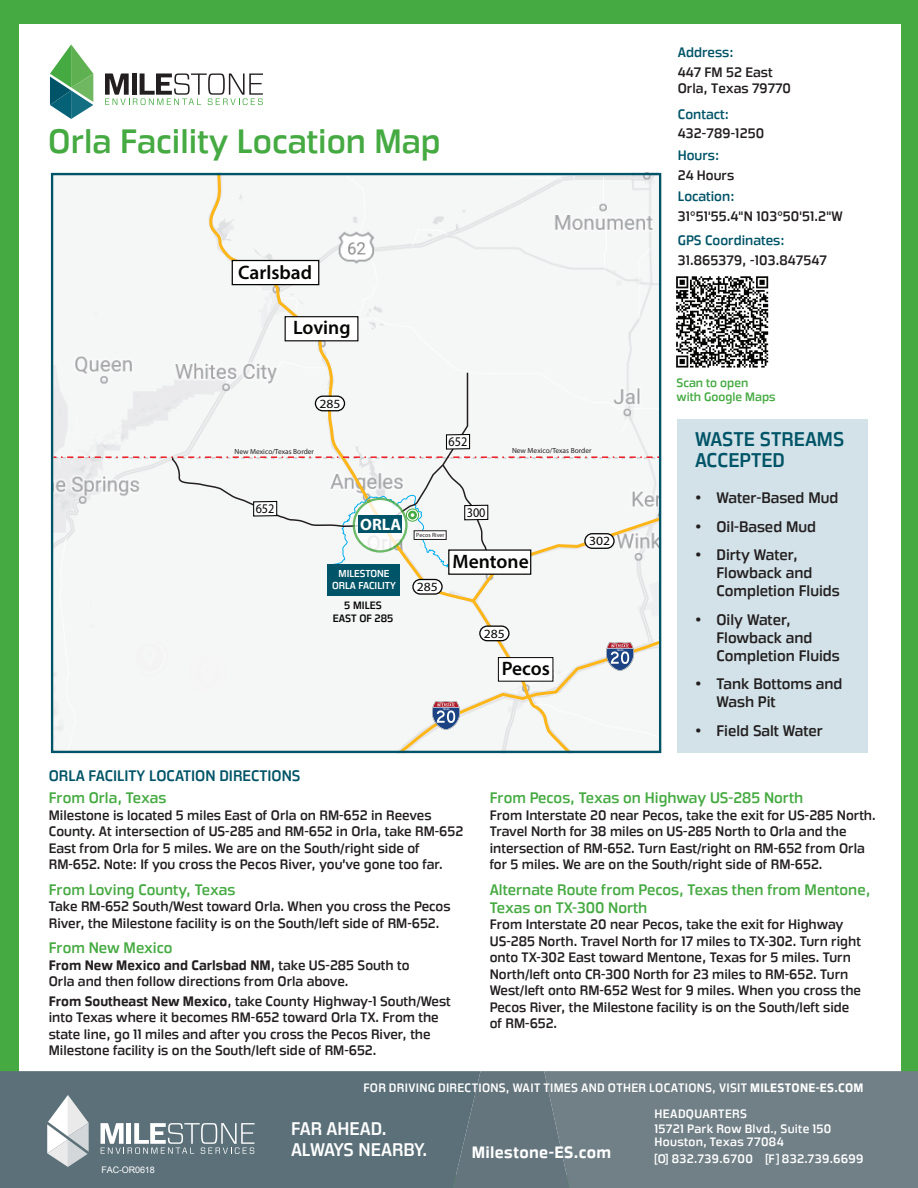
<style>
.page{position:relative;width:918px;height:1188px;background:#46aa42}
.page>*{position:absolute;margin:0;border:0;box-sizing:border-box;transform-origin:0 0}
.t1{font:33.15px "Great Escape Rg";color:#46aa42}
.t2{font:600 19.5px "Myriad Pro";color:#050504}
.t3{font:19.5px/21px "Great Escape Rg";color:#005467}
.t4{font:18px/21px "Great Escape Rg";color:#fff}
.t5{font:700 16.5px "Myriad Pro";color:#fff}
.t6{font:700 16.2px "Great Escape Rg";letter-spacing:.02em;color:#fff}
.t7{font:15px/18px "Great Escape Rg";color:#46aa42}
.t8{font:15px/28.5px "Great Escape Rg";color:#231f20}
.t9{font:15px "Great Escape Rg";color:#005467}
.t10{font:13.5px/16.5px "Great Escape Rg";color:#231f20}
.t11{font:13.5px "Great Escape Rg";color:#005467}
.t12{font:13.35px "Myriad Pro";color:#050504;scale:.92 1}
.t13{font:12.6px "Myriad Pro";color:#050504;scale:1.09 1}
.t14{font:12px/13.5px "Great Escape Rg";letter-spacing:.025em;color:#fff}
.t15{font:12px/14.4px "Great Escape Rg";color:#46aa42}
.t16{font:10.5px/12.6px "Great Escape Rg";color:#050504;text-align:center}
.t17{font:9.9px/11.9px "Great Escape Rg";color:#fff;text-align:center}
.t18{font:9px "Arial";letter-spacing:-.015em;color:#fff}
.t19{font:7.35px "Myriad Pro";color:#231f20}
.t20{font:6px "Myriad Pro";color:#231f20}
.s1{font-weight:700}
</style>
<div class="page">
<div style="left:19px;top:24px;width:881px;height:1151px;background:#fff"></div>
<img style="left:676px;top:276px;width:93px;height:92px">
<svg style="left:105px;top:73px;width:158px;height:32px"></svg>
<svg style="left:50px;top:44px;width:43px;height:75px"></svg>
<div style="left:569px;top:1071px;width:349px;height:117px;background:#718087"></div>
<svg style="left:481px;top:1071px;width:88px;height:117px;background:#66767e"></svg>
<div style="left:0;top:1071px;width:481px;height:117px;background:#5b7079"></div>
<svg style="left:101px;top:1123px;width:154px;height:31px"></svg>
<svg style="left:47px;top:1095px;width:42px;height:72px"></svg>
<div style="left:677px;top:419px;width:191px;height:334px;background:#d2e2e8"></div>
<div style="left:54px;top:176px;width:604px;height:574px;background:#f5f6f6"></div>
<div style="left:206px;top:172px;width:366px;height:582px;background:#f5f6f6"></div>
<svg style="left:396px;top:638px;width:266px;height:116px"></svg>
<div style="left:498px;top:657px;width:55px;height:25px;background:#fff;border:1px solid #050504"></div>
<div style="left:285px;top:316px;width:73px;height:25px;background:#fff;border:1px solid #050504"></div>
<div style="left:232px;top:260px;width:87px;height:25px;background:#fff;border:1px solid #050504"></div>
<img style="left:607px;top:642px;width:26px;height:29px">
<img style="left:433px;top:701px;width:26px;height:29px">
<div style="left:480px;top:626px;width:29px;height:15px;background:#fff;border-radius:7px"></div>
<div style="left:479px;top:626px;width:31px;height:15px;border:1px solid #050504;border-radius:7px"></div>
<svg style="left:171px;top:371px;width:298px;height:85px"></svg>
<svg style="left:54px;top:456px;width:608px;height:149px"></svg>
<div style="left:448px;top:549px;width:83px;height:26px;background:#fff;border:1px solid #050504"></div>
<div style="left:254px;top:501px;width:23px;height:15px;background:#fff"></div>
<div style="left:253px;top:501px;width:24px;height:16px;border:1px solid #050504"></div>
<div style="left:446px;top:434px;width:24px;height:15px;background:#fff"></div>
<div style="left:446px;top:434px;width:24px;height:16px;border:1px solid #050504"></div>
<div style="left:465px;top:505px;width:23px;height:15px;background:#fff"></div>
<div style="left:464px;top:505px;width:24px;height:15px;border:1px solid #050504"></div>
<div style="left:328px;top:564px;width:72px;height:32px;background:#005467"></div>
<svg style="left:354px;top:499px;width:52px;height:52px"></svg>
<div style="left:353px;top:498px;width:55px;height:55px;border:2px solid #46aa42;border-radius:50%"></div>
<div style="left:359px;top:515px;width:43px;height:18px;background:#005467"></div>
<div style="left:414px;top:530px;width:33px;height:10px;background:#fff;border:1px solid #231f20"></div>
<div style="left:51px;top:173px;width:610px;height:580px;border:2px solid #005467"></div>
<h1 class="t1" style="left:48px;top:121px;width:394px">Orla Facility Location Map</h1>
<h2 class="t2" style="left:238px;top:260px;width:75px">Carlsbad</h2>
<h2 class="t2" style="left:293px;top:315px;width:59px">Loving</h2>
<p class="t13" style="left:319px;top:396px;width:21px">285</p>
<p class="t12" style="left:449px;top:433px;width:22px">652</p>
<p class="t19" style="left:235px;top:447px;width:81px">New Mexico/Texas Border</p>
<p class="t19" style="left:512px;top:446px;width:81px">New Mexico/Texas Border</p>
<p class="t12" style="left:256px;top:500px;width:22px">652</p>
<p class="t5" style="left:360px;top:513px;width:42px">ORLA</p>
<p class="t17" style="left:332px;top:568px;width:65px">MILESTONE<br>ORLA FACILITY</p>
<p class="t16" style="left:333px;top:599px;width:62px">5 MILES<br>EAST OF 285</p>
<p class="t20" style="left:416px;top:531px;width:30px">Pecos River</p>
<p class="t13" style="left:417px;top:579px;width:21px">285</p>
<p class="t12" style="left:467px;top:504px;width:22px">300</p>
<h2 class="t2" style="left:453px;top:549px;width:78px">Mentone</h2>
<p class="t13" style="left:484px;top:626px;width:21px">285</p>
<h2 class="t2" style="left:502px;top:656px;width:50px">Pecos</h2>
<p class="t13" style="left:589px;top:533px;width:21px">302</p>
<p class="t11" style="left:678px;top:44px;width:57px">Address:</p>
<p class="t10" style="left:678px;top:64px;width:115px">447 FM 52 East<br>Orla, Texas 79770</p>
<p class="t11" style="left:678px;top:107px;width:53px">Contact:</p>
<p class="t10" style="left:678px;top:125px;width:88px">432-789-1250</p>
<p class="t11" style="left:678px;top:148px;width:43px">Hours:</p>
<p class="t10" style="left:678px;top:167px;width:58px">24 Hours</p>
<p class="t11" style="left:678px;top:188px;width:58px">Location:</p>
<p class="t10" style="left:678px;top:208px;width:166px">31°51'55.4"N 103°50'51.2"W</p>
<p class="t11" style="left:678px;top:232px;width:108px">GPS Coordinates:</p>
<p class="t10" style="left:678px;top:252px;width:151px">31.865379, -103.847547</p>
<p class="t15" style="left:676px;top:375px;width:100px">Scan to open with Google Maps</p>
<h2 class="t3" style="left:695px;top:428px;width:151px">WASTE STREAMS<br>ACCEPTED</h2>
<p class="t8" style="left:696px;top:484px;width:7px;text-align:justify">• • •</p>
<p class="t8" style="left:696px;top:605px;width:7px">•</p>
<p class="t8" style="left:696px;top:670px;width:7px">•</p>
<p class="t8" style="left:696px;top:716px;width:7px">•</p>
<p class="t8" style="left:716px;top:483px;width:123px">Water-Based Mud<br>Oil-Based Mud<br>Dirty Water,</p>
<p class="t8" style="left:716px;top:564px;width:125px;line-height:18px">Flowback and<br>Completion Fluids</p>
<p class="t8" style="left:716px;top:610px;width:125px;line-height:18px">Oily Water,<br>Flowback and<br>Completion Fluids</p>
<p class="t8" style="left:716px;top:675px;width:128px;line-height:18px">Tank Bottoms and<br>Wash Pit</p>
<p class="t8" style="left:716px;top:716px;width:108px">Field Salt Water</p>
<p class="t9" style="left:49px;top:766px;width:253px">ORLA FACILITY LOCATION DIRECTIONS</p>
<p class="t7" style="left:49px;top:789px;width:119px">From Orla, Texas</p>
<p class="t10" style="left:49px;top:807px;width:416px">Milestone is located 5 miles East of Orla on RM-652 in Reeves County. At intersection of US-285 and RM-652 in Orla, take RM-652<br>East from Orla for 5 miles. We are on the South/right side of RM-652. Note: If you cross the Pecos River, you’ve gone too far.</p>
<p class="t7" style="left:49px;top:880px;width:188px">From Loving County, Texas</p>
<p class="t10" style="left:49px;top:898px;width:403px">Take RM-652 South/West toward Orla. When you cross the Pecos<br>River, the Milestone facility is on the South/left side of RM-652.</p>
<p class="t7" style="left:49px;top:939px;width:125px">From New Mexico</p>
<p class="t10" style="left:49px;top:957px;width:362px"><span class="s1">From New Mexico and Carlsbad NM</span>, take US-285 South to<br>Orla and then follow directions from Orla above.</p>
<p class="t10" style="left:49px;top:993px;width:404px"><span class="s1">From Southeast New Mexico</span>, take County Highway-1 South/West into Texas where it becomes RM-652 toward Orla TX. From the state line, go 11 miles and after you cross the Pecos River, the Milestone facility is on the South/left side of RM-652.</p>
<p class="t7" style="left:490px;top:789px;width:315px">From Pecos, Texas on Highway US-285 North</p>
<p class="t10" style="left:490px;top:807px;width:387px">From Interstate 20 near Pecos, take the exit for US-285 North.<br>Travel North for 38 miles on US-285 North to Orla and the intersection of RM-652. Turn East/right on RM-652 from Orla for 5 miles. We are on the South/right side of RM-652.</p>
<p class="t7" style="left:490px;top:880px;width:382px">Alternate Route from Pecos, Texas then from Mentone,<br>Texas on TX-300 North</p>
<p class="t10" style="left:490px;top:916px;width:373px">From Interstate 20 near Pecos, take the exit for Highway US-285 North. Travel North for 17 miles to TX-302. Turn right onto TX-302 East toward Mentone, Texas for 5 miles. Turn North/left onto CR-300 North for 23 miles to RM-652. Turn West/left onto RM-652 West for 9 miles. When you cross the Pecos River, the Milestone facility is on the South/left side of RM-652.</p>
<p class="t14" style="left:363px;top:1081px;width:502px">FOR DRIVING DIRECTIONS, WAIT TIMES AND OTHER LOCATIONS, VISIT <span class="s1">MILESTONE-ES.COM</span></p>
<p class="t18" style="left:101px;top:1164px;width:55px">FAC-OR0618</p>
<h3 class="t4" style="left:291px;top:1118px;width:138px">FAR AHEAD.<br>ALWAYS NEARBY.</h3>
<p class="t6" style="left:472px;top:1143px;width:141px">Milestone-ES.com</p>
<p class="t14" style="left:655px;top:1107px;width:94px">HEADQUARTERS</p>
<p class="t14" style="left:655px;top:1122px;width:178px">15721 Park Row Blvd., Suite 150<br>Houston, Texas 77084</p>
<p class="t14" style="left:654px;top:1152px;width:211px">[O] 832.739.6700 [F]832.739.6699</p>
</div>
